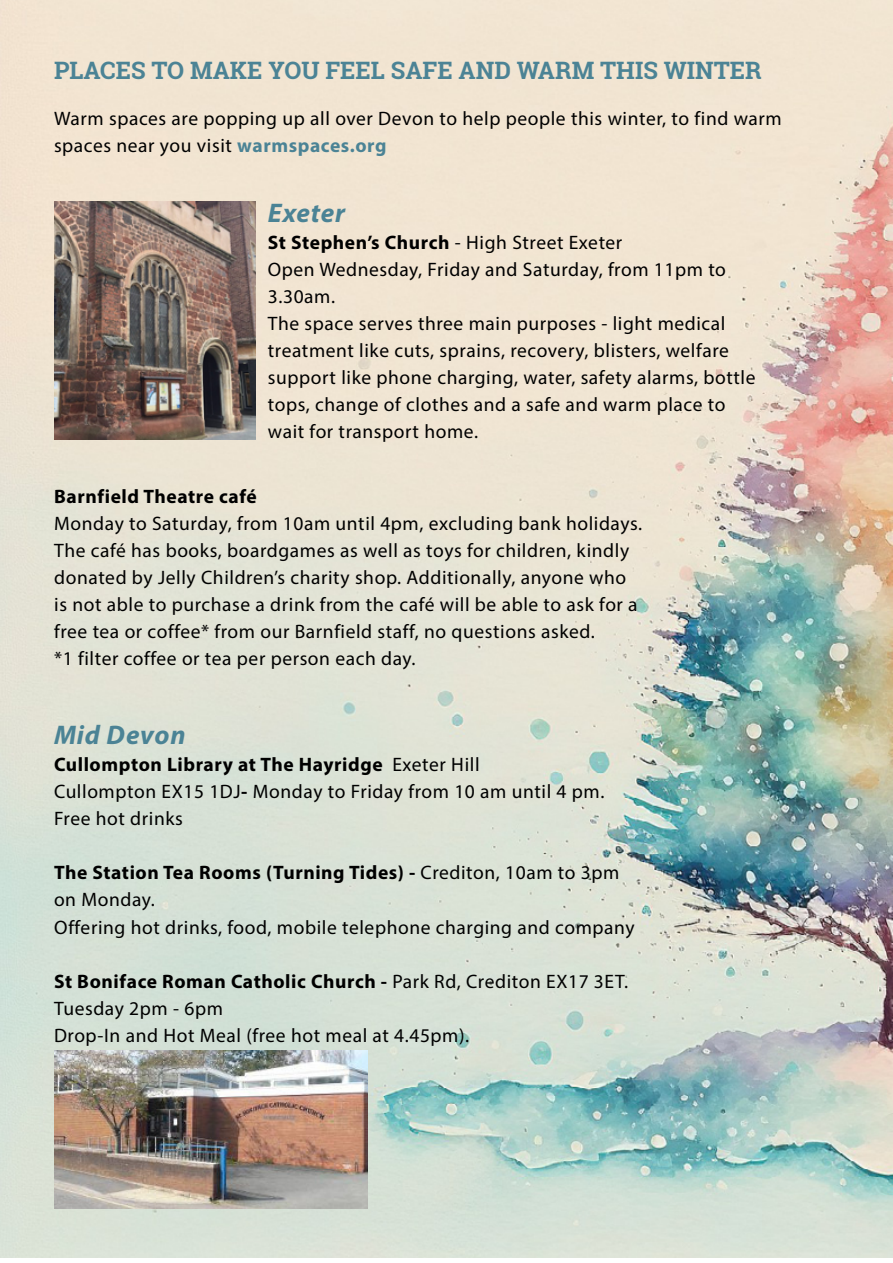
<style>
.page{position:relative;width:893px;height:1263px;background:#fff}
.page>*{position:absolute;margin:0;border:0;box-sizing:border-box;transform-origin:0 0}
.t1{font:italic 700 27px "Myriad Pro";letter-spacing:.03em;color:#4b8395}
.t2{font:700 24px "Roboto Slab";color:#4b8395}
.t3{font:19.5px/27px "Myriad Pro";letter-spacing:.03em;color:#000}
.t4{font:700 19.5px "Myriad Pro";letter-spacing:.03em;color:#000}
.s1{font-weight:700;color:#4b8395}
.s2{font-weight:700}
</style>
<div class="page">
<img style="left:0;top:0;width:893px;height:1257px">
<img style="left:54px;top:201px;width:202px;height:239px">
<img style="left:54px;top:1050px;width:314px;height:158px">
<p class="t2" style="left:54px;top:54px;width:709px">PLACES TO MAKE YOU FEEL SAFE AND WARM THIS WINTER</p>
<p class="t3" style="left:54px;top:105px;width:729px">Warm spaces are popping up all over Devon to help people this winter, to find warm spaces near you visit <span class="s1">warmspaces.org</span></p>
<h1 class="t1" style="left:268px;top:195px;width:79px">Exeter</h1>
<p class="t3" style="left:268px;top:228px;width:489px"><span class="s2">St Stephen’s Church</span> - High Street Exeter<br>Open Wednesday, Friday and Saturday, from 11pm to 3.30am.<br>The space serves three main purposes - light medical treatment like cuts, sprains, recovery, blisters, welfare support like phone charging, water, safety alarms, bottle tops, change of clothes and a safe and warm place to wait for transport home.</p>
<p class="t4" style="left:54px;top:484px;width:204px">Barnfield Theatre café</p>
<p class="t3" style="left:54px;top:510px;width:590px">Monday to Saturday, from 10am until 4pm, excluding bank holidays.<br>The café has books, boardgames as well as toys for children, kindly donated by Jelly Children’s charity shop. Additionally, anyone who is not able to purchase a drink from the café will be able to ask for a free tea or coffee* from our Barnfield staff, no questions asked.<br>*1 filter coffee or tea per person each day.</p>
<h1 class="t1" style="left:54px;top:718px;width:133px">Mid Devon</h1>
<p class="t3" style="left:54px;top:751px;width:552px"><span class="s2">Cullompton Library at The Hayridge</span> Exeter Hill<br>Cullompton EX15 1DJ<span class="s2">-</span> Monday to Friday from 10 am until 4 pm.<br>Free hot drinks</p>
<p class="t3" style="left:54px;top:859px;width:582px"><span class="s2">The Station Tea Rooms (Turning Tides) -</span> Crediton, 10am to 3pm on Monday.<br>Offering hot drinks, food, mobile telephone charging and company</p>
<p class="t3" style="left:54px;top:967px;width:576px"><span class="s2">St Boniface Roman Catholic Church -</span> Park Rd, Crediton EX17 3ET.<br>Tuesday 2pm - 6pm<br>Drop-In and Hot Meal (free hot meal at 4.45pm).</p>
</div>
